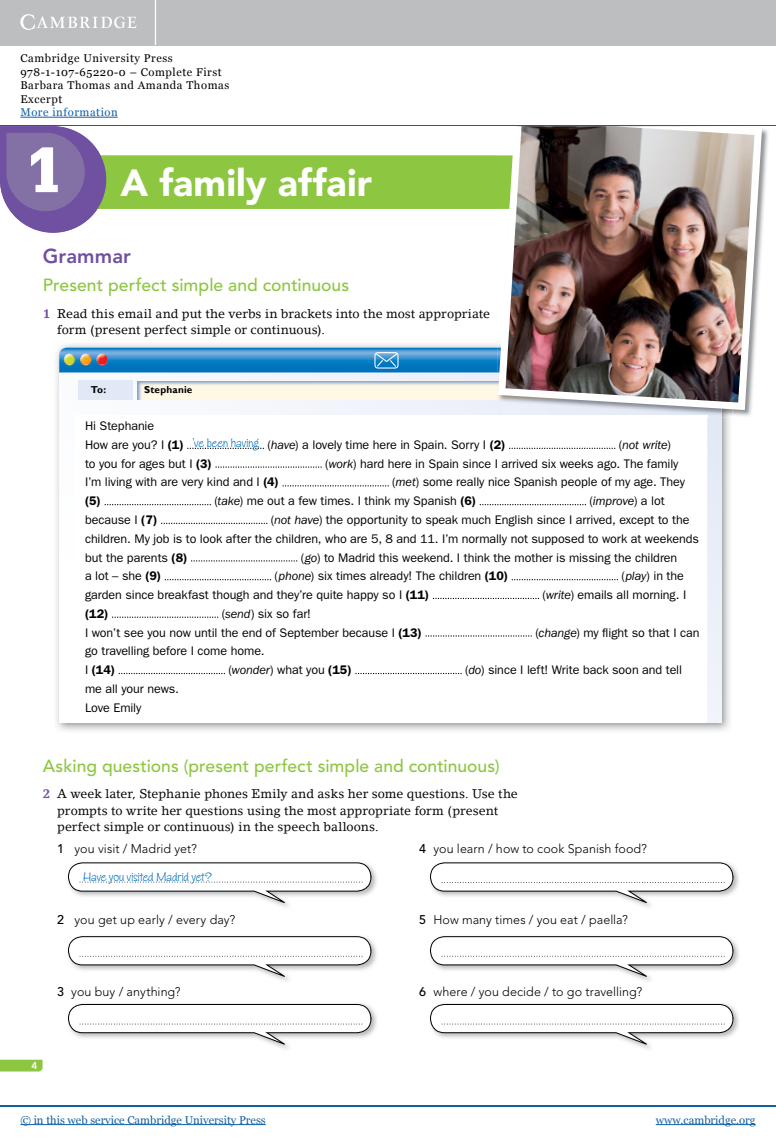
<style>
.page{position:relative;width:776px;height:1144px;background:#fff}
.page>*{position:absolute;margin:0;border:0;box-sizing:border-box;transform-origin:0 0}
.t1{font:900 37.5px "Avenir LT Std";letter-spacing:.005em;color:#fff}
.t2{font:800 20px "Avenir LT Std";letter-spacing:.005em;color:#7050a1}
.t3{font:500 17.5px "Avenir LT Std";color:#8dc641}
.t4{font:12.5px/18.8px "ITC Franklin Gothic Std";letter-spacing:-.005em;color:#000}
.t5{font:12.5px/16.2px "Lino Letter Std";color:#000}
.t6{font:300 12.5px "Avenir LT Std";letter-spacing:.005em;color:#000}
.t7{font:12.5px "Zipty Do Std";color:#0072bc}
.t8{font:italic 12.5px "ITC Franklin Gothic Std";letter-spacing:-.015em;color:#000}
.t9{font:600 12.5px "ITC Franklin Gothic Std";color:#000}
.t10{font:11.25px/13.4px "Georgia";letter-spacing:.05em;color:#000}
.t11{font:11.25px "Georgia";color:#115fa4}
.t12{font:11.25px "Georgia";letter-spacing:.05em;color:#115fa4}
.t13{font:700 10px "Gill Sans";letter-spacing:.02em;color:#000}
.t14{font:800 10px "Avenir LT Std";color:#fff}
.s1{font-family:"Glypha LT Std";font-size:62.5px}
.s2{font-weight:700;color:#7050a1}
.s3{font-weight:600}
.s4{font-style:italic}
.s5{font-style:normal}
.s6{font-weight:500}
</style>
<div class="page">
<div style="left:0;top:0;width:776px;height:45px;background:#bcbec0"></div>
<hr style="left:155px;top:0;width:1px;height:45px;background:#fff">
<svg style="left:20px;top:14px;width:117px;height:16px"></svg>
<hr style="left:20px;top:117px;width:98px;height:1px;background:#115fa4">
<hr style="left:0;top:125px;width:776px;height:1px;background:#115fa4">
<hr style="left:0;top:1104px;width:776px;height:1px;background:#115fa4">
<hr style="left:20px;top:1124px;width:246px;height:1px;background:#115fa4">
<hr style="left:656px;top:1124px;width:100px;height:1px;background:#115fa4">
<img style="left:272px;top:940px;width:105px;height:41px">
<svg style="left:68px;top:936px;width:303px;height:40px"></svg>
<img style="left:272px;top:1008px;width:105px;height:41px">
<svg style="left:68px;top:1003px;width:303px;height:41px"></svg>
<img style="left:636px;top:866px;width:103px;height:41px">
<svg style="left:430px;top:862px;width:303px;height:41px"></svg>
<img style="left:634px;top:940px;width:105px;height:41px">
<svg style="left:430px;top:936px;width:303px;height:40px"></svg>
<img style="left:634px;top:1008px;width:105px;height:41px">
<svg style="left:430px;top:1003px;width:303px;height:41px"></svg>
<img style="left:274px;top:866px;width:103px;height:41px">
<svg style="left:68px;top:862px;width:303px;height:41px"></svg>
<img style="left:56px;top:344px;width:674px;height:387px">
<svg style="left:59px;top:372px;width:663px;height:350px"></svg>
<div style="left:79px;top:380px;width:54px;height:20px;background:#e1e8f6"></div>
<img style="left:137px;top:381px;width:361px;height:19px">
<svg style="left:59px;top:347px;width:439px;height:25px;background:#318cc6"></svg>
<div style="left:76px;top:415px;width:631px;height:307px;background:#fff"></div>
<svg style="left:187px;top:447px;width:77px;height:2px"></svg>
<svg style="left:509px;top:447px;width:106px;height:2px"></svg>
<svg style="left:215px;top:466px;width:107px;height:1px"></svg>
<svg style="left:282px;top:485px;width:107px;height:1px"></svg>
<svg style="left:105px;top:504px;width:106px;height:1px"></svg>
<svg style="left:480px;top:504px;width:106px;height:1px"></svg>
<svg style="left:161px;top:522px;width:106px;height:2px"></svg>
<svg style="left:191px;top:560px;width:106px;height:1px"></svg>
<svg style="left:165px;top:579px;width:106px;height:1px"></svg>
<svg style="left:512px;top:579px;width:106px;height:1px"></svg>
<svg style="left:433px;top:597px;width:106px;height:2px"></svg>
<svg style="left:112px;top:616px;width:106px;height:1px"></svg>
<svg style="left:426px;top:635px;width:106px;height:1px"></svg>
<svg style="left:119px;top:672px;width:106px;height:2px"></svg>
<svg style="left:355px;top:672px;width:107px;height:2px"></svg>
<div style="left:106px;top:155px;width:392px;height:54px;background:#8dc641"></div>
<svg style="left:0;top:126px;width:106px;height:107px;background:#8e7ab0"></svg>
<svg style="left:0;top:1059px;width:43px;height:12px"></svg>
<img style="left:732px;top:129px;width:36px;height:287px">
<img style="left:498px;top:410px;width:224px;height:7px">
<img style="left:498px;top:415px;width:209px;height:2px">
<img style="left:498px;top:126px;width:264px;height:284px">
<p class="t10" style="left:20px;top:52px;width:210px">Cambridge University Press<br>978-1-107-65220-0 – Complete First<br>Barbara Thomas and Amanda Thomas<br>Excerpt</p>
<p class="t12" style="left:20px;top:106px;width:99px">More information</p>
<h1 class="t1" style="left:27px;top:160px;width:347px"><span class="s1">1</span> A family affair</h1>
<h2 class="t2" style="left:43px;top:244px;width:90px">Grammar</h2>
<h3 class="t3" style="left:43px;top:274px;width:308px">Present perfect simple and continuous</h3>
<p class="t5" style="left:57px;top:305px;width:434px;text-indent:-14px"><span class="s2">1</span> Read this email and put the verbs in brackets into the most appropriate form (present perfect simple or continuous).</p>
<p class="t13" style="left:91px;top:383px;width:17px">To:</p>
<p class="t13" style="left:144px;top:384px;width:50px">Stephanie</p>
<p class="t4" style="left:85px;top:416px;width:100px">Hi Stephanie<br>How are you? I <span class="s3">(1)</span></p>
<p class="t7" style="left:193px;top:435px;width:68px">’ve been having</p>
<p class="t4" style="left:267px;top:435px;width:240px">(<span class="s4">have</span>) a lovely time here in Spain. Sorry I <span class="s3">(2)</span></p>
<p class="t8" style="left:619px;top:438px;width:53px"><span class="s5">(</span>not write<span class="s5">)</span></p>
<p class="t4" style="left:85px;top:454px;width:128px">to you for ages but I <span class="s3">(3)</span></p>
<p class="t4" style="left:325px;top:454px;width:355px">(<span class="s4">work</span>) hard here in Spain since I arrived six weeks ago. The family</p>
<p class="t4" style="left:85px;top:473px;width:195px">I’m living with are very kind and I <span class="s3">(4)</span></p>
<p class="t4" style="left:392px;top:473px;width:294px">(<span class="s4">met</span>) some really nice Spanish people of my age. They</p>
<p class="t9" style="left:85px;top:493px;width:18px">(5)</p>
<p class="t4" style="left:214px;top:491px;width:263px">(<span class="s4">take</span>) me out a few times. I think my Spanish <span class="s3">(6)</span></p>
<p class="t8" style="left:589px;top:494px;width:77px"><span class="s5">(</span>improve<span class="s5">) a lot</span></p>
<p class="t4" style="left:85px;top:510px;width:74px">because I <span class="s3">(7)</span></p>
<p class="t4" style="left:85px;top:510px;width:615px;text-indent:186px">(<span class="s4">not have</span>) the opportunity to speak much English since I arrived, except to the children. My job is to look after the children, who are 5, 8 and 11. I’m normally not supposed to work at weekends but the parents <span class="s3">(8)</span></p>
<p class="t4" style="left:301px;top:548px;width:378px">(<span class="s4">go</span>) to Madrid this weekend. I think the mother is missing the children</p>
<p class="t4" style="left:85px;top:566px;width:78px">a lot – she <span class="s3">(9)</span></p>
<p class="t4" style="left:275px;top:566px;width:235px">(<span class="s4">phone</span>) six times already! The children <span class="s3">(10)</span></p>
<p class="t4" style="left:621px;top:566px;width:64px">(<span class="s4">play</span>) in the</p>
<p class="t4" style="left:85px;top:585px;width:346px">garden since breakfast though and they’re quite happy so I <span class="s3">(11)</span></p>
<p class="t4" style="left:543px;top:585px;width:145px">(<span class="s4">write</span>) emails all morning. I</p>
<p class="t9" style="left:85px;top:606px;width:25px">(12)</p>
<p class="t4" style="left:85px;top:604px;width:338px;text-indent:137px">(<span class="s4">send</span>) six so far!<br>I won’t see you now until the end of September because I <span class="s3">(13)</span></p>
<p class="t4" style="left:535px;top:623px;width:166px">(<span class="s4">change</span>) my ight so that I can</p>
<p class="t4" style="left:85px;top:641px;width:181px">go travelling before I come home.<br>I <span class="s3">(14)</span></p>
<p class="t4" style="left:228px;top:660px;width:125px">(<span class="s4">wonder</span>) what you <span class="s3">(15)</span></p>
<p class="t4" style="left:465px;top:660px;width:218px">(<span class="s4">do</span>) since I left! Write back soon and tell</p>
<p class="t4" style="left:85px;top:679px;width:95px">me all your news.<br>Love Emily</p>
<h3 class="t3" style="left:43px;top:755px;width:458px">Asking questions (present perfect simple and continuous)</h3>
<p class="t5" style="left:57px;top:785px;width:462px;text-indent:-14px"><span class="s2">2</span> A week later, Stephanie phones Emily and asks her some questions. Use the prompts to write her questions using the most appropriate form (present perfect simple or continuous) in the speech balloons.</p>
<p class="t6" style="left:57px;top:840px;width:141px"><span class="s6">1</span> you visit / Madrid yet?</p>
<p class="t6" style="left:419px;top:840px;width:229px"><span class="s6">4</span> you learn / how to cook Spanish food?</p>
<p class="t7" style="left:83px;top:869px;width:130px">Have you visited Madrid yet?</p>
<p class="t6" style="left:57px;top:912px;width:180px"><span class="s6">2</span> you get up early / every day?</p>
<p class="t6" style="left:57px;top:983px;width:125px"><span class="s6">3</span> you buy / anything?</p>
<p class="t14" style="left:31px;top:1059px;width:7px">4</p>
<p class="t6" style="left:419px;top:912px;width:210px"><span class="s6">5</span> How many times / you eat / paella?</p>
<p class="t6" style="left:419px;top:983px;width:224px"><span class="s6">6</span> where / you decide / to go travelling?</p>
<p class="t11" style="left:20px;top:1113px;width:247px">© in this web service Cambridge University Press</p>
<p class="t11" style="left:656px;top:1113px;width:101px">www.cambridge.org</p>
</div>
